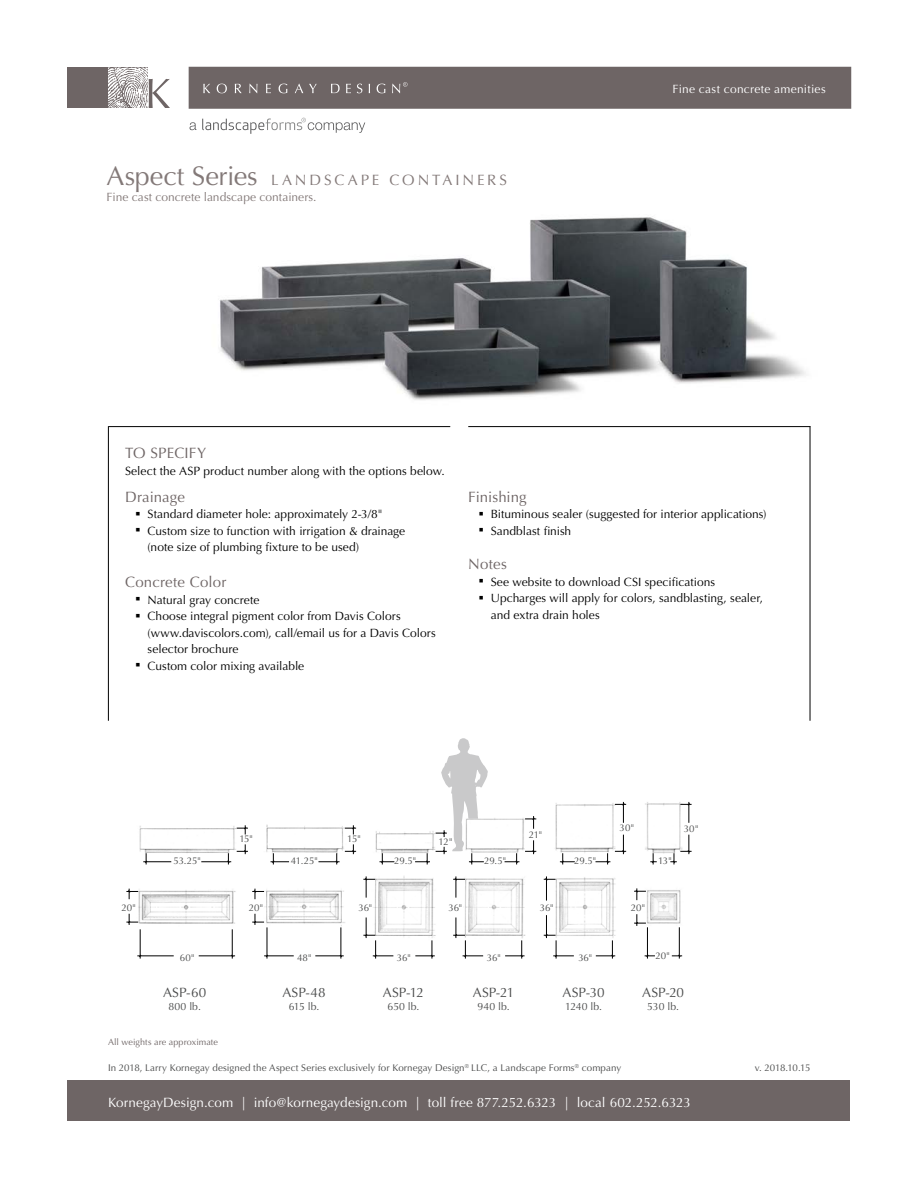
<style>
.page{position:relative;width:918px;height:1188px;background:#fff}
.page>*{position:absolute;margin:0;border:0;box-sizing:border-box;transform-origin:0 0}
.t1{font:15px "Optima";letter-spacing:.01em;color:#6e6565}
.t2{font:15px "Optima";letter-spacing:.19em;color:#837978}
.t3{font:13.5px "Optima";color:#fff}
.t4{font:13.5px "Optima";color:#4a4b4b}
.t5{font:12px/16.5px "Optima";color:#000}
.t6{font:12px "Optima";letter-spacing:.005em;color:#837978}
.t7{font:12px "Optima";letter-spacing:.025em;color:#fff}
.t8{font:10.5px "Optima";color:#4a4b4b}
.t9{font:9.75px "Optima";letter-spacing:.005em;color:#4a4b4b}
.t10{font:9px "Optima";letter-spacing:.005em;color:#6e6565}
.s1{font-size:27px}
</style>
<div class="page">
<img style="left:646px;top:890px;width:35px;height:39px">
<img style="left:373px;top:876px;width:63px;height:62px">
<img style="left:465px;top:878px;width:61px;height:61px">
<img style="left:555px;top:877px;width:61px;height:61px">
<img style="left:375px;top:831px;width:61px;height:22px">
<img style="left:488px;top:818px;width:37px;height:35px">
<img style="left:555px;top:803px;width:60px;height:50px">
<img style="left:645px;top:802px;width:45px;height:52px">
<img style="left:138px;top:889px;width:98px;height:35px">
<img style="left:264px;top:889px;width:81px;height:39px">
<img style="left:139px;top:826px;width:98px;height:27px">
<img style="left:266px;top:825px;width:79px;height:28px">
<svg style="left:453px;top:876px;width:12px;height:22px"></svg>
<svg style="left:363px;top:876px;width:12px;height:22px"></svg>
<svg style="left:544px;top:876px;width:12px;height:25px"></svg>
<svg style="left:252px;top:914px;width:12px;height:11px"></svg>
<svg style="left:252px;top:889px;width:12px;height:10px"></svg>
<svg style="left:126px;top:914px;width:12px;height:11px"></svg>
<svg style="left:126px;top:889px;width:12px;height:10px"></svg>
<svg style="left:634px;top:914px;width:12px;height:12px"></svg>
<svg style="left:634px;top:888px;width:12px;height:12px"></svg>
<hr style="left:679px;top:927px;width:1px;height:32px;background:#000">
<svg style="left:672px;top:955px;width:10px;height:2px"></svg>
<hr style="left:647px;top:927px;width:1px;height:32px;background:#000">
<svg style="left:645px;top:955px;width:10px;height:2px"></svg>
<hr style="left:232px;top:929px;width:1px;height:30px;background:#000">
<hr style="left:199px;top:956px;width:36px;height:1px;background:#000">
<hr style="left:140px;top:929px;width:1px;height:30px;background:#000">
<hr style="left:137px;top:956px;width:37px;height:1px;background:#000">
<svg style="left:650px;top:853px;width:7px;height:11px"></svg>
<hr style="left:341px;top:927px;width:1px;height:32px;background:#000">
<svg style="left:315px;top:955px;width:29px;height:2px"></svg>
<hr style="left:267px;top:927px;width:1px;height:32px;background:#000">
<hr style="left:264px;top:956px;width:30px;height:1px;background:#000">
<svg style="left:271px;top:853px;width:18px;height:11px"></svg>
<hr style="left:201px;top:862px;width:30px;height:1px;background:#000">
<svg style="left:227px;top:853px;width:3px;height:11px"></svg>
<svg style="left:143px;top:853px;width:28px;height:11px"></svg>
<svg style="left:345px;top:825px;width:11px;height:9px"></svg>
<svg style="left:318px;top:844px;width:38px;height:20px"></svg>
<svg style="left:237px;top:825px;width:11px;height:9px"></svg>
<svg style="left:237px;top:844px;width:11px;height:10px"></svg>
<svg style="left:680px;top:802px;width:12px;height:21px"></svg>
<svg style="left:670px;top:835px;width:22px;height:29px"></svg>
<svg style="left:615px;top:802px;width:11px;height:21px"></svg>
<svg style="left:596px;top:940px;width:19px;height:19px"></svg>
<svg style="left:544px;top:915px;width:30px;height:44px"></svg>
<svg style="left:505px;top:940px;width:20px;height:19px"></svg>
<svg style="left:453px;top:917px;width:30px;height:42px"></svg>
<svg style="left:415px;top:940px;width:20px;height:19px"></svg>
<svg style="left:363px;top:917px;width:30px;height:42px"></svg>
<svg style="left:596px;top:835px;width:30px;height:29px"></svg>
<svg style="left:560px;top:853px;width:15px;height:11px"></svg>
<svg style="left:505px;top:853px;width:14px;height:11px"></svg>
<svg style="left:525px;top:816px;width:11px;height:13px"></svg>
<svg style="left:525px;top:840px;width:11px;height:14px"></svg>
<svg style="left:415px;top:853px;width:15px;height:11px"></svg>
<svg style="left:379px;top:853px;width:15px;height:11px"></svg>
<svg style="left:436px;top:738px;width:52px;height:126px"></svg>
<img style="left:145px;top:217px;width:665px;height:224px">
<div style="left:189px;top:67px;width:662px;height:42px;background:#6e6565;border:2px solid #6e6565"></div>
<div style="left:68px;top:68px;width:80px;height:40px;background:#6e6565"></div>
<div style="left:68px;top:1080px;width:782px;height:40px;background:#6e6565"></div>
<hr style="left:108px;top:426px;width:342px;height:1px;background:#000">
<hr style="left:108px;top:426px;width:1px;height:295px;background:#000">
<hr style="left:810px;top:426px;width:1px;height:295px;background:#000">
<hr style="left:468px;top:426px;width:342px;height:1px;background:#000">
<svg style="left:108px;top:68px;width:62px;height:40px"></svg>
<svg style="left:203px;top:84px;width:7px;height:9px"></svg>
<svg style="left:217px;top:84px;width:10px;height:9px"></svg>
<svg style="left:235px;top:84px;width:7px;height:9px"></svg>
<svg style="left:249px;top:84px;width:8px;height:9px"></svg>
<svg style="left:266px;top:84px;width:5px;height:9px"></svg>
<svg style="left:279px;top:84px;width:8px;height:9px"></svg>
<svg style="left:295px;top:84px;width:8px;height:9px"></svg>
<svg style="left:309px;top:84px;width:8px;height:9px"></svg>
<svg style="left:331px;top:84px;width:9px;height:9px"></svg>
<svg style="left:346px;top:84px;width:5px;height:9px"></svg>
<svg style="left:357px;top:84px;width:5px;height:9px"></svg>
<svg style="left:377px;top:84px;width:8px;height:9px"></svg>
<svg style="left:392px;top:82px;width:16px;height:11px"></svg>
<svg style="left:190px;top:122px;width:6px;height:8px"></svg>
<svg style="left:202px;top:118px;width:163px;height:16px"></svg>
<p class="t2" style="left:107px;top:171px;width:402px"><span class="s1">Aspect Series</span> LANDSCAPE CONTAINERS</p>
<p class="t6" style="left:107px;top:190px;width:211px">Fine cast concrete landscape containers.</p>
<p class="t1" style="left:125px;top:444px;width:83px">TO SPECIFY</p>
<p class="t5" style="left:125px;top:463px;width:321px">Select the ASP product number along with the options below.</p>
<p class="t7" style="left:673px;top:82px;width:155px">Fine cast concrete amenities</p>
<p class="t1" style="left:125px;top:488px;width:61px">Drainage</p>
<p class="t5" style="left:136px;top:506px;width:248px">○ Standard diameter hole: approximately 2-3/8"</p>
<p class="t5" style="left:148px;top:523px;width:259px;text-indent:-12px">○ Custom size to function with irrigation &amp; drainage (note size of plumbing fixture to be used)</p>
<p class="t1" style="left:125px;top:574px;width:103px">Concrete Color</p>
<p class="t5" style="left:136px;top:592px;width:125px">○ Natural gray concrete</p>
<p class="t5" style="left:148px;top:608px;width:290px;text-indent:-12px">○ Choose integral pigment color from Davis Colors (www.daviscolors.com), call/email us for a Davis Colors selector brochure</p>
<p class="t5" style="left:136px;top:658px;width:170px">○ Custom color mixing available</p>
<p class="t1" style="left:468px;top:488px;width:60px">Finishing</p>
<p class="t5" style="left:479px;top:506px;width:289px">○ Bituminous sealer (suggested for interior applications)</p>
<p class="t5" style="left:479px;top:523px;width:94px">○ Sandblast finish</p>
<p class="t1" style="left:468px;top:556px;width:40px">Notes</p>
<p class="t5" style="left:479px;top:574px;width:238px">○ See website to download CSI specifications</p>
<p class="t5" style="left:491px;top:590px;width:274px;text-indent:-12px">○ Upcharges will apply for colors, sandblasting, sealer, and extra drain holes</p>
<p class="t9" style="left:240px;top:834px;width:15px">15"</p>
<p class="t9" style="left:347px;top:834px;width:15px">15"</p>
<p class="t9" style="left:439px;top:836px;width:15px">12"</p>
<p class="t9" style="left:529px;top:829px;width:15px">21"</p>
<p class="t9" style="left:620px;top:822px;width:16px">30"</p>
<p class="t9" style="left:684px;top:823px;width:16px">30"</p>
<p class="t9" style="left:173px;top:855px;width:29px">53.25"</p>
<p class="t9" style="left:291px;top:855px;width:28px">41.25"</p>
<p class="t9" style="left:394px;top:855px;width:23px">29.5"</p>
<p class="t9" style="left:484px;top:855px;width:23px">29.5"</p>
<p class="t9" style="left:574px;top:855px;width:23px">29.5"</p>
<p class="t9" style="left:658px;top:855px;width:15px">13"</p>
<p class="t9" style="left:121px;top:902px;width:16px">20"</p>
<p class="t9" style="left:249px;top:902px;width:16px">20"</p>
<p class="t9" style="left:631px;top:902px;width:16px">20"</p>
<p class="t9" style="left:358px;top:902px;width:15px">36"</p>
<p class="t9" style="left:448px;top:902px;width:15px">36"</p>
<p class="t9" style="left:540px;top:902px;width:15px">36"</p>
<p class="t9" style="left:180px;top:952px;width:16px">60"</p>
<p class="t9" style="left:297px;top:952px;width:16px">48"</p>
<p class="t9" style="left:397px;top:952px;width:15px">36"</p>
<p class="t9" style="left:487px;top:952px;width:15px">36"</p>
<p class="t9" style="left:578px;top:952px;width:15px">36"</p>
<p class="t9" style="left:656px;top:950px;width:16px">20"</p>
<p class="t4" style="left:163px;top:985px;width:45px">ASP-60</p>
<p class="t8" style="left:168px;top:1000px;width:34px">800 lb.</p>
<p class="t4" style="left:282px;top:985px;width:45px">ASP-48</p>
<p class="t8" style="left:289px;top:1000px;width:32px">615 lb.</p>
<p class="t4" style="left:383px;top:985px;width:43px">ASP-12</p>
<p class="t8" style="left:388px;top:1000px;width:33px">650 lb.</p>
<p class="t4" style="left:473px;top:985px;width:43px">ASP-21</p>
<p class="t8" style="left:477px;top:1000px;width:34px">940 lb.</p>
<p class="t4" style="left:563px;top:985px;width:43px">ASP-30</p>
<p class="t8" style="left:565px;top:1000px;width:39px">1240 lb.</p>
<p class="t4" style="left:642px;top:985px;width:43px">ASP-20</p>
<p class="t8" style="left:647px;top:1000px;width:33px">530 lb.</p>
<p class="t10" style="left:108px;top:1037px;width:112px">All weights are approximate</p>
<p class="t9" style="left:108px;top:1062px;width:515px">In 2018, Larry Kornegay designed the Aspect Series exclusively for Kornegay Design<sup>®</sup> LLC, a Landscape Forms<sup>®</sup> company</p>
<p class="t3" style="left:108px;top:1095px;width:584px">KornegayDesign.com | info@kornegaydesign.com | toll free 877.252.6323 | local 602.252.6323</p>
<p class="t9" style="left:755px;top:1062px;width:57px">v. 2018.10.15</p>
</div>
